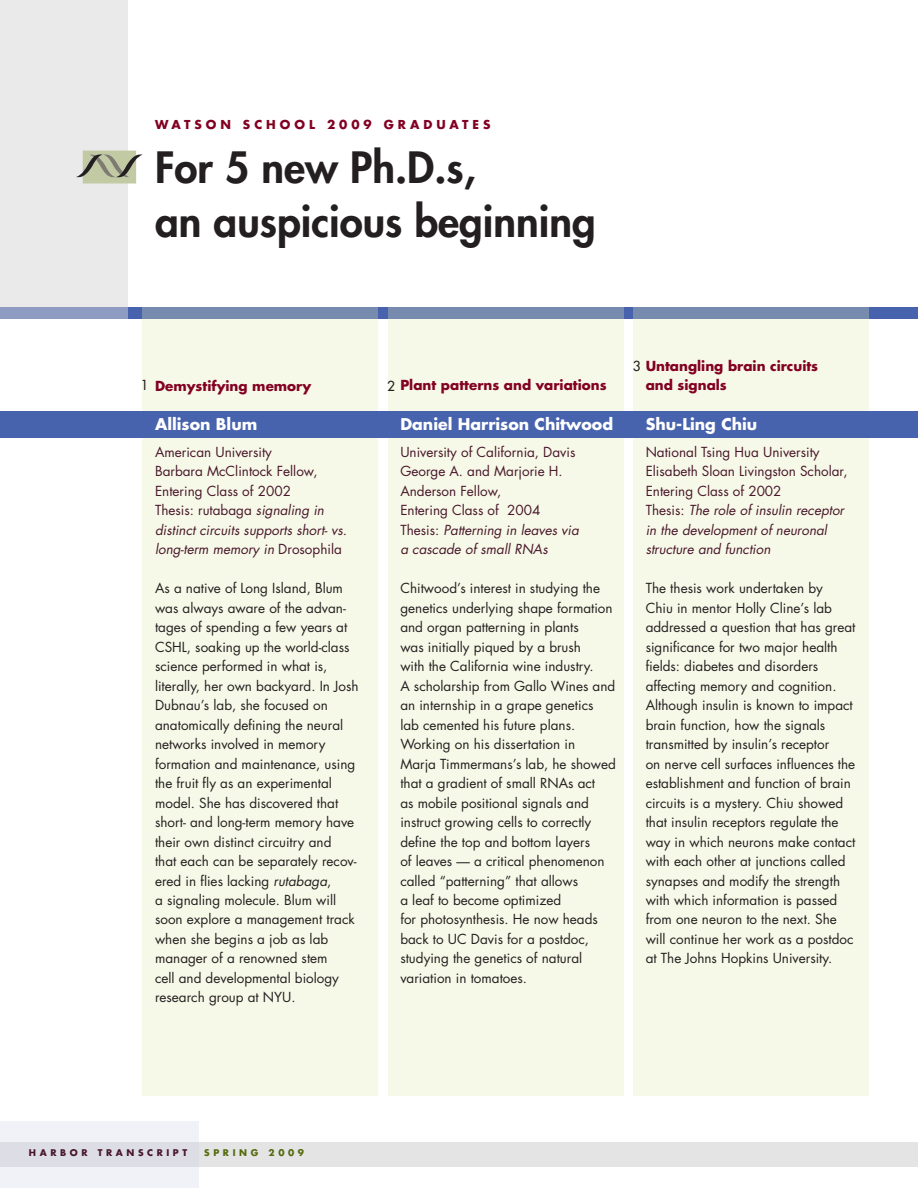
<style>
.page{position:relative;width:918px;height:1188px;background:#fff}
.page>*{position:absolute;margin:0;border:0;box-sizing:border-box;transform-origin:0 0}
.t1{font:800 42px/54px "Futura";color:#231f20}
._2-column_type{font:700 15.75px "Futura";color:#fff}
._2-column_type-2{font:13.5px/19.5px "Futura";color:#231f20}
._2-column_type-3{font:13.5px/19.5px "Futura";color:#48172b}
._2-column_type-4{font:italic 13.5px/19.5px "Futura";color:#48172b}
._2-column_type-5{font:700 13.5px/19.5px "Futura";color:#820123}
._2-column_type-6{font:13.5px "Futura";color:#231f20}
.t2{font:700 12px "Futura";letter-spacing:.33em;color:#820123}
.t3{font:700 9px "Futura";letter-spacing:.4em;color:#48172b}
.t4{font:700 9px "Futura";letter-spacing:.4em;color:#556b0e}
.s1{font-style:normal}
.s2{font-style:italic}
.s3{font-weight:400;color:#231f20}
</style>
<div class="page">
<div style="left:0;top:307px;width:918px;height:12px;background:#4863ae"></div>
<div style="left:633px;top:307px;width:236px;height:788px;background:#f7f9e8"></div>
<div style="left:142px;top:307px;width:236px;height:788px;background:#f7f9e8"></div>
<div style="left:388px;top:307px;width:235px;height:788px;background:#f7f9e8"></div>
<div style="left:0;top:1142px;width:918px;height:24px;background:#e4e4e5"></div>
<div style="left:0;top:1122px;width:198px;height:66px;background:linear-gradient(to right,#e9e9f0,#e9e9f0)"></div>
<div style="left:0;top:411px;width:918px;height:27px;background:#4863ae"></div>
<div style="left:0;top:0;width:128px;height:319px;background:#eaeaeb"></div>
<svg style="left:76px;top:151px;width:67px;height:33px"></svg>
<p class="t2" style="left:155px;top:116px;width:337px">WATSON SCHOOL 2009 GRADUATES</p>
<p class="t1" style="left:155px;top:140px;width:442px">For 5 new Ph.D.s,<br>an auspicious beginning</p>
<p class="_2-column_type-6" style="left:141px;top:377px;width:9px">1</p>
<p class="_2-column_type-5" style="left:155px;top:375px;width:158px">Demystifying memory</p>
<p class="_2-column_type" style="left:155px;top:413px;width:104px">Allison Blum</p>
<p class="_2-column_type-3" style="left:155px;top:442px;width:118px">American University</p>
<p class="_2-column_type-3" style="left:155px;top:461px;width:164px">Barbara McClintock Fellow,<br>Entering Class of 2002</p>
<p class="_2-column_type-4" style="left:155px;top:500px;width:193px"><span class="s1">Thesis: rutabaga</span> signaling in distinct circuits supports short- vs. long-term memory in <span class="s1">Drosophila</span></p>
<p class="_2-column_type-2" style="left:155px;top:578px;width:205px">As a native of Long Island, Blum was always aware of the advan&shy;tages of spending a few years at<br>CSHL, soaking up the world-class science performed in what is, literally, her own backyard. In Josh<br>Dubnau’s lab, she focused on anatomically defining the neural networks involved in memory formation and maintenance, using the fruit fly as an experimental model. She has discovered that short- and long-term memory have their own distinct circuitry and<br>that each can be separately recov&shy;ered in flies lacking <span class="s2">rutabaga</span>,<br>a signaling molecule. Blum will soon explore a management track when she begins a job as lab manager of a renowned stem<br>cell and developmental biology research group at NYU.</p>
<p class="_2-column_type-5" style="left:387px;top:375px;width:221px"><span class="s3">2</span> Plant patterns and variations</p>
<p class="_2-column_type" style="left:400px;top:413px;width:214px">Daniel Harrison Chitwood</p>
<p class="_2-column_type-3" style="left:400px;top:442px;width:177px">University of California, Davis</p>
<p class="_2-column_type-3" style="left:400px;top:461px;width:164px">George A. and Marjorie H.<br>Anderson Fellow,<br>Entering Class of 2004</p>
<p class="_2-column_type-4" style="left:400px;top:520px;width:180px"><span class="s1">Thesis:</span> Patterning in leaves via a cascade of small RNAs</p>
<p class="_2-column_type-2" style="left:400px;top:578px;width:217px">Chitwood’s interest in studying the genetics underlying shape formation and organ patterning in plants<br>was initially piqued by a brush<br>with the California wine industry.<br>A scholarship from Gallo Wines and an internship in a grape genetics<br>lab cemented his future plans.<br>Working on his dissertation in<br>Marja Timmermans’s lab, he showed that a gradient of small RNAs act<br>as mobile positional signals and instruct growing cells to correctly define the top and bottom layers<br>of leaves — a critical phenomenon called “patterning” that allows<br>a leaf to become optimized<br>for photosynthesis. He now heads back to UC Davis for a postdoc, studying the genetics of natural variation in tomatoes.</p>
<p class="_2-column_type-5" style="left:646px;top:356px;width:174px;text-indent:-13px"><span class="s3">3</span> Untangling brain circuits and signals</p>
<p class="_2-column_type" style="left:646px;top:413px;width:113px">Shu-Ling Chiu</p>
<p class="_2-column_type-3" style="left:646px;top:442px;width:176px">National Tsing Hua University</p>
<p class="_2-column_type-3" style="left:646px;top:461px;width:203px">Elisabeth Sloan Livingston Scholar,<br>Entering Class of 2002</p>
<p class="_2-column_type-4" style="left:646px;top:500px;width:200px"><span class="s1">Thesis:</span> The role of insulin receptor in the development of neuronal structure and function</p>
<p class="_2-column_type-2" style="left:646px;top:578px;width:211px">The thesis work undertaken by<br>Chiu in mentor Holly Cline’s lab addressed a question that has great significance for two major health fields: diabetes and disorders affecting memory and cognition.<br>Although insulin is known to impact brain function, how the signals transmitted by insulin’s receptor<br>on nerve cell surfaces influences the establishment and function of brain circuits is a mystery. Chiu showed that insulin receptors regulate the way in which neurons make contact with each other at junctions called synapses and modify the strength with which information is passed from one neuron to the next. She will continue her work as a postdoc at The Johns Hopkins University.</p>
<p class="t3" style="left:29px;top:1146px;width:160px">HARBOR TRANSCRIPT</p>
<p class="t4" style="left:204px;top:1146px;width:101px">SPRING 2009</p>
</div>
